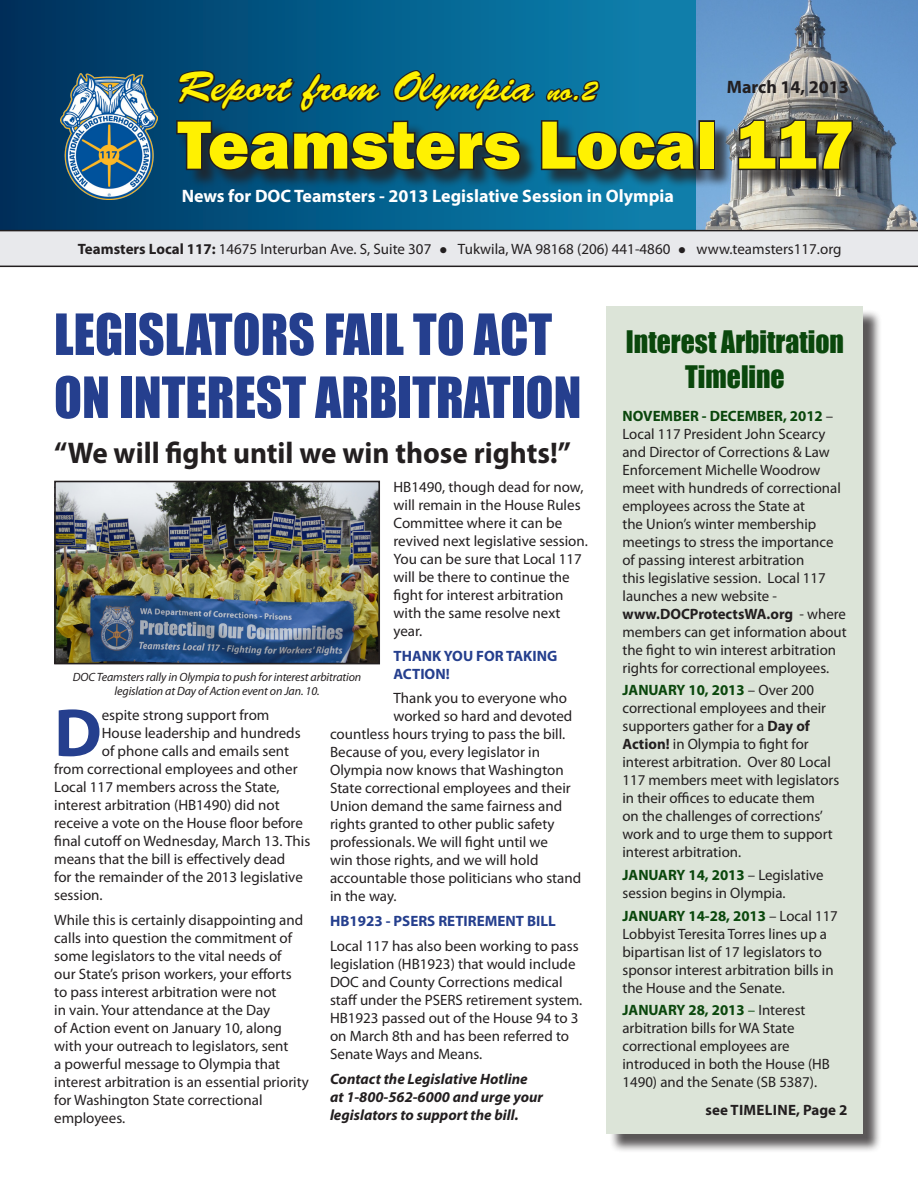
<style>
.page{position:relative;width:918px;height:1188px;background:#fff}
.page>*{position:absolute;margin:0;border:0;box-sizing:border-box;transform-origin:0 0}
.t1{font:800 70.5px "Franklin Gothic";color:#fff101}
.t2{font:700 68.4px "Myriad Pro";color:#253f8e}
.t3{font:52.5px/63px "Impact";color:#253f8e}
.t4{font:42px "Brush Script Std";color:#fff101}
.t5{font:700 30px "Myriad Pro";color:#231f20}
.t6{font:28.5px/34.2px "Impact";color:#0a470c;text-align:center}
.t7{font:700 18px "Myriad Pro";color:#fff}
.t8{font:700 18px "Myriad Pro";color:#231f20}
.kopf2{font:15px/18px "Myriad Pro";color:#231f20}
.t9{font:italic 700 15px/18px "Myriad Pro";color:#231f20}
.t10{font:700 15px/18px "Myriad Pro";color:#253f8e}
.t11{font:700 15px "Myriad Pro";letter-spacing:.02em;color:#231f20}
.t12{font:italic 12px/14.4px "Myriad Pro";letter-spacing:-.01em;color:#231f20;text-align:center}
.s1{font-size:28.5px}
.s2{font-weight:700}
.s3{font-weight:700;color:#0a470c}
.s4{color:#0a470c}
</style>
<div class="page">
<svg style="left:0;top:0;width:697px;height:230px;background:#045884"></svg>
<img style="left:60px;top:74px;width:97px;height:126px">
<svg style="left:176px;top:69px;width:207px;height:44px;background:#0c415f"></svg>
<svg style="left:392px;top:0;width:145px;height:112px;background:#0a5f86"></svg>
<svg style="left:545px;top:79px;width:57px;height:26px"></svg>
<img style="left:697px;top:0;width:221px;height:230px">
<div style="left:178px;top:122px;width:694px;height:67px;background:#231f20;opacity:.75"></div>
<svg style="left:175px;top:119px;width:347px;height:54px;background:#123c53"></svg>
<svg style="left:539px;top:119px;width:159px;height:54px;background:#175068"></svg>
<div style="left:698px;top:120px;width:17px;height:50px;border:3px solid #231f20"></div>
<svg style="left:736px;top:118px;width:119px;height:54px;background:#4d4d4f"></svg>
<svg style="left:0;top:230px;width:918px;height:37px;background:#d9d9dc"></svg>
<img style="left:57px;top:484px;width:320px;height:177px">
<div style="left:54px;top:481px;width:326px;height:183px;border:2px solid #231f20"></div>
<div style="left:609px;top:309px;width:273px;height:844px;background:#231f20;opacity:.75"></div>
<div style="left:607px;top:307px;width:256px;height:827px;background:#dce4d8"></div>
<p class="t4" style="left:178px;top:63px;width:421px">Report from Olympia <span class="s1">no.2</span></p>
<p class="t8" style="left:727px;top:75px;width:124px">March 14, 2013</p>
<p class="t1" style="left:178px;top:99px;width:679px">Teamsters Local 117</p>
<p class="t7" style="left:182px;top:184px;width:494px">News for DOC Teamsters - 2013 Legislative Session in Olympia</p>
<p class="kopf2" style="left:78px;top:240px;width:765px"><span class="s2">Teamsters Local 117:</span> 14675 Interurban Ave. S, Suite 307 ● Tukwila, WA 98168 (206) 441-4860 ● www.teamsters117.org</p>
<p class="t3" style="left:54px;top:301px;width:529px">LEGISLATORS FAIL TO ACT<br>ON INTEREST ARBITRATION</p>
<p class="t5" style="left:54px;top:433px;width:518px">“We will fight until we win those rights!”</p>
<p class="kopf2" style="left:394px;top:478px;width:196px">HB1490, though dead for now, will remain in the House Rules<br>Committee where it can be revived next legislative session.<br>You can be sure that Local 117 will be there to continue the fight for interest arbitration with the same resolve next year.</p>
<p class="t10" style="left:394px;top:646px;width:165px">THANK YOU FOR TAKING<br>ACTION!</p>
<p class="kopf2" style="left:394px;top:689px;width:175px">Thank you to everyone who</p>
<p class="kopf2" style="left:394px;top:707px;width:180px">worked so hard and devoted</p>
<p class="kopf2" style="left:330px;top:725px;width:237px">countless hours trying to pass the bill.</p>
<p class="kopf2" style="left:330px;top:743px;width:212px">Because of you, every legislator in</p>
<p class="kopf2" style="left:330px;top:761px;width:235px">Olympia now knows that Washington</p>
<p class="kopf2" style="left:330px;top:779px;width:242px">State correctional employees and their</p>
<p class="kopf2" style="left:330px;top:797px;width:234px">Union demand the same fairness and</p>
<p class="kopf2" style="left:330px;top:815px;width:226px">rights granted to other public safety</p>
<p class="kopf2" style="left:330px;top:833px;width:219px">professionals. We will fight until we</p>
<p class="kopf2" style="left:330px;top:851px;width:210px">win those rights, and we will hold</p>
<p class="kopf2" style="left:330px;top:869px;width:253px">accountable those politicians who stand</p>
<p class="kopf2" style="left:330px;top:887px;width:68px">in the way.</p>
<p class="t10" style="left:330px;top:912px;width:227px">HB1923 - PSERS RETIREMENT BILL</p>
<p class="kopf2" style="left:330px;top:937px;width:254px">Local 117 has also been working to pass legislation (HB1923) that would include DOC and County Corrections medical staff under the PSERS retirement system.<br>HB1923 passed out of the House 94 to 3 on March 8th and has been referred to Senate Ways and Means.</p>
<p class="t9" style="left:330px;top:1069px;width:215px">Contact the Legislative Hotline at 1-800-562-6000 and urge your legislators to support the bill.</p>
<p class="t12" style="left:73px;top:669px;width:290px">DOC Teamsters rally in Olympia to push for interest arbitration legislation at Day of Action event on Jan. 10.</p>
<p class="t2" style="left:54px;top:688px;width:49px">D</p>
<p class="kopf2" style="left:102px;top:706px;width:169px">espite strong support from</p>
<p class="kopf2" style="left:102px;top:724px;width:200px">House leadership and hundreds</p>
<p class="kopf2" style="left:102px;top:742px;width:189px">of phone calls and emails sent</p>
<p class="kopf2" style="left:54px;top:760px;width:245px">from correctional employees and other</p>
<p class="kopf2" style="left:54px;top:778px;width:227px">Local 117 members across the State,</p>
<p class="kopf2" style="left:54px;top:796px;width:227px">interest arbitration (HB1490) did not</p>
<p class="kopf2" style="left:54px;top:814px;width:250px">receive a vote on the House floor before</p>
<p class="kopf2" style="left:54px;top:832px;width:258px">final cutoff on Wednesday, March 13. This</p>
<p class="kopf2" style="left:54px;top:850px;width:233px">means that the bill is effectively dead</p>
<p class="kopf2" style="left:54px;top:868px;width:250px">for the remainder of the 2013 legislative</p>
<p class="kopf2" style="left:54px;top:886px;width:50px">session.</p>
<p class="kopf2" style="left:54px;top:910px;width:256px">While this is certainly disappointing and calls into question the commitment of some legislators to the vital needs of<br>our State’s prison workers, your efforts<br>to pass interest arbitration were not<br>in vain. Your attendance at the Day<br>of Action event on January 10, along with your outreach to legislators, sent<br>a powerful message to Olympia that interest arbitration is an essential priority for Washington State correctional employees.</p>
<p class="t6" style="left:626px;top:324px;width:220px">Interest Arbitration<br>Timeline</p>
<p class="kopf2" style="left:622px;top:407px;width:226px"><span class="s3">NOVEMBER - DECEMBER, 2012</span> –<br>Local 117 President John Scearcy and Director of Corrections &amp; Law<br>Enforcement Michelle Woodrow meet with hundreds of correctional employees across the State at<br>the Union’s winter membership meetings to stress the importance of passing interest arbitration<br>this legislative session. Local 117 launches a new website - <span class="s2">www.DOCProtectsWA.org</span> - where members can get information about the fight to win interest arbitration rights for correctional employees.</p>
<p class="kopf2" style="left:622px;top:681px;width:218px"><span class="s3">JANUARY 10, 2013</span> – Over 200 correctional employees and their supporters gather for a <span class="s2">Day of<br>Action!</span> in Olympia to fight for interest arbitration. Over 80 Local<br>117 members meet with legislators in their offices to educate them<br>on the challenges of corrections’ work and to urge them to support interest arbitration.</p>
<p class="kopf2" style="left:622px;top:866px;width:203px"><span class="s3">JANUARY 14, 2013</span> – Legislative session begins in Olympia.</p>
<p class="kopf2" style="left:622px;top:906px;width:217px"><span class="s3">JANUARY 14-28, 2013</span> – Local 117<br>Lobbyist Teresita Torres lines up a bipartisan list of 17 legislators to sponsor interest arbitration bills in the House and the Senate.</p>
<p class="kopf2" style="left:622px;top:1001px;width:209px"><span class="s3">JANUARY 28, 2013</span> <span class="s4">–</span> Interest arbitration bills for WA State correctional employees are introduced in both the House (HB<br>1490) and the Senate (SB 5387).</p>
<p class="t11" style="left:706px;top:1100px;width:143px">see TIMELINE, Page 2</p>
</div>
